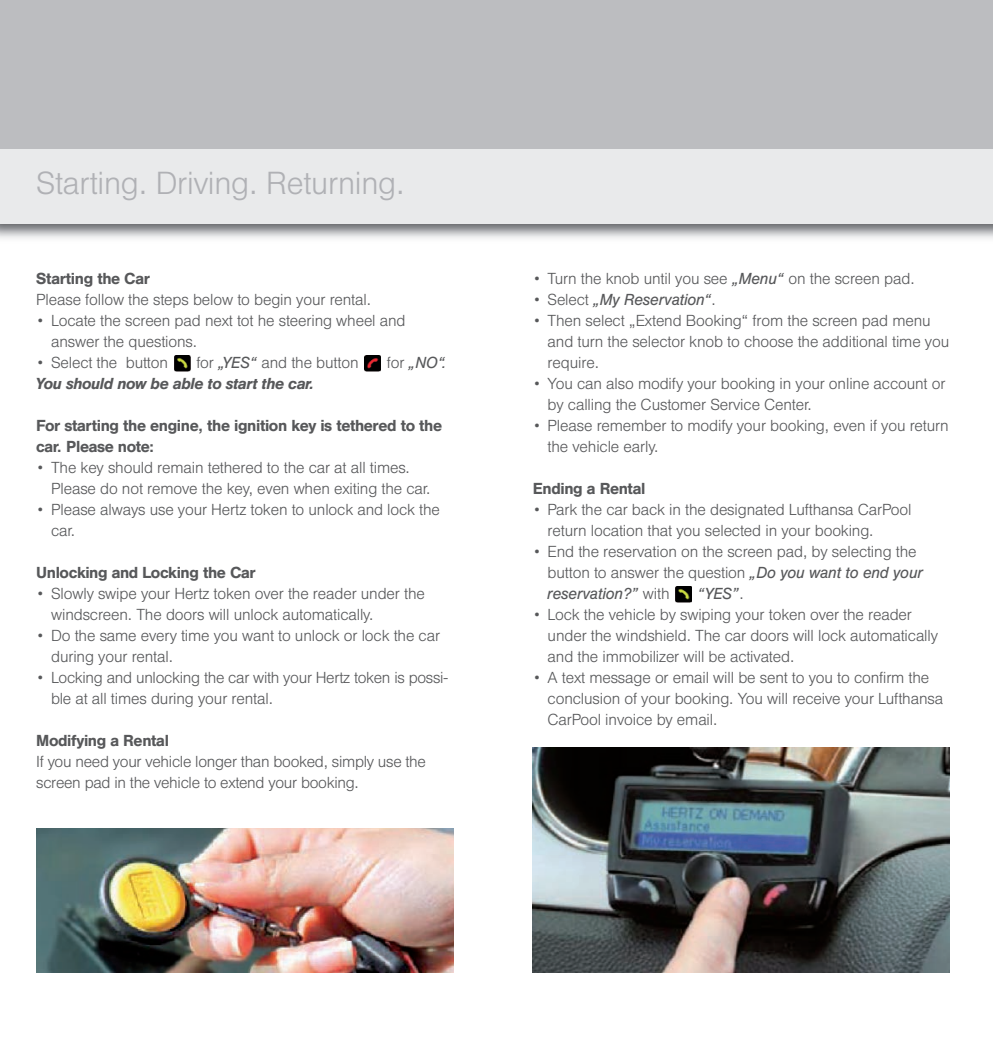
<style>
.page{position:relative;width:993px;height:1042px;background:#fff}
.page>*{position:absolute;margin:0;border:0;box-sizing:border-box;transform-origin:0 0}
.t1{font:300 31.5px "Helvetica DLH";color:#b0b1b5}
.t2{font:300 15.75px/21px "Helvetica DLH";color:#57585a}
.t3{font:500 15.75px/21px "Helvetica DLH";color:#57585a}
.t4{font:italic 15.75px "Helvetica DLH";color:#57585a}
.t5{font:italic 500 15.75px "Helvetica DLH";color:#57585a}
.s1{font-weight:400;font-style:italic}
.s2{font-weight:300;font-style:normal}
</style>
<div class="page">
<div style="left:0;top:0;width:992px;height:223px;background:#bcbdc0"></div>
<div style="left:0;top:149px;width:992px;height:74px;background:#e9eaeb"></div>
<img style="left:364px;top:355px;width:16px;height:16px">
<img style="left:174px;top:355px;width:16px;height:16px">
<img style="left:675px;top:586px;width:16px;height:16px">
<img style="left:36px;top:828px;width:417px;height:144px">
<img style="left:532px;top:747px;width:417px;height:225px">
<h1 class="t1" style="left:36px;top:165px;width:370px">Starting. Driving. Returning.</h1>
<p class="t3" style="left:36px;top:268px;width:115px">Starting the Car</p>
<p class="t2" style="left:36px;top:289px;width:336px">Please follow the steps below to begin your rental.</p>
<p class="t2" style="left:51px;top:310px;width:356px;text-indent:-15px">• Locate the screen pad next tot he steering wheel and answer the questions.</p>
<p class="t2" style="left:36px;top:352px;width:133px">• Select the button</p>
<p class="t2" style="left:196px;top:352px;width:163px">for <span class="s1">„YES“</span> and the button</p>
<p class="t4" style="left:387px;top:353px;width:61px"><span class="s2">for</span> „NO“.</p>
<p class="t5" style="left:36px;top:374px;width:279px">You should now be able to start the car.</p>
<p class="t3" style="left:36px;top:415px;width:407px">For starting the engine, the ignition key is tethered to the car. Please note:</p>
<p class="t2" style="left:51px;top:457px;width:381px;text-indent:-15px">• The key should remain tethered to the car at all times.<br>Please do not remove the key, even when exiting the car.</p>
<p class="t2" style="left:51px;top:499px;width:390px;text-indent:-15px">• Please always use your Hertz token to unlock and lock the car.</p>
<p class="t3" style="left:36px;top:562px;width:220px">Unlocking and Locking the Car</p>
<p class="t2" style="left:51px;top:583px;width:375px;text-indent:-15px">• Slowly swipe your Hertz token over the reader under the windscreen. The doors will unlock automatically.</p>
<p class="t2" style="left:51px;top:625px;width:390px;text-indent:-15px">• Do the same every time you want to unlock or lock the car during your rental.</p>
<p class="t2" style="left:51px;top:667px;width:399px;text-indent:-15px">• Locking and unlocking the car with your Hertz token is possi&shy;ble at all times during your rental.</p>
<p class="t3" style="left:36px;top:730px;width:134px">Modifying a Rental</p>
<p class="t2" style="left:36px;top:751px;width:391px">If you need your vehicle longer than booked, simply use the screen pad in the vehicle to extend your booking.</p>
<p class="t2" style="left:532px;top:268px;width:383px">• Turn the knob until you see <span class="s1">„Menu“</span> on the screen pad.</p>
<p class="t4" style="left:532px;top:290px;width:184px"><span class="s2">• Select</span> „My Reservation“<span class="s2">.</span></p>
<p class="t2" style="left:547px;top:310px;width:403px;text-indent:-15px">• Then select „Extend Booking“ from the screen pad menu and turn the selector knob to choose the additional time you require.</p>
<p class="t2" style="left:547px;top:373px;width:399px;text-indent:-15px">• You can also modify your booking in your online account or by calling the Customer Service Center.</p>
<p class="t2" style="left:547px;top:415px;width:402px;text-indent:-15px">• Please remember to modify your booking, even if you return the vehicle early.</p>
<p class="t3" style="left:532px;top:478px;width:114px">Ending a Rental</p>
<p class="t2" style="left:547px;top:499px;width:365px;text-indent:-15px">• Park the car back in the designated Lufthansa CarPool return location that you selected in your booking.</p>
<p class="t2" style="left:547px;top:541px;width:377px;text-indent:-15px">• End the reservation on the screen pad, by selecting the button to answer the question <span class="s1">„Do you want to end your reservation?”</span> with</p>
<p class="t4" style="left:697px;top:584px;width:47px">“YES”<span class="s2">.</span></p>
<p class="t2" style="left:547px;top:604px;width:391px;text-indent:-15px">• Lock the vehicle by swiping your token over the reader under the windshield. The car doors will lock automatically and the immobilizer will be activated.</p>
<p class="t2" style="left:547px;top:667px;width:397px;text-indent:-15px">• A text message or email will be sent to you to confirm the conclusion of your booking. You will receive your Lufthansa<br>CarPool invoice by email.</p>
</div>
